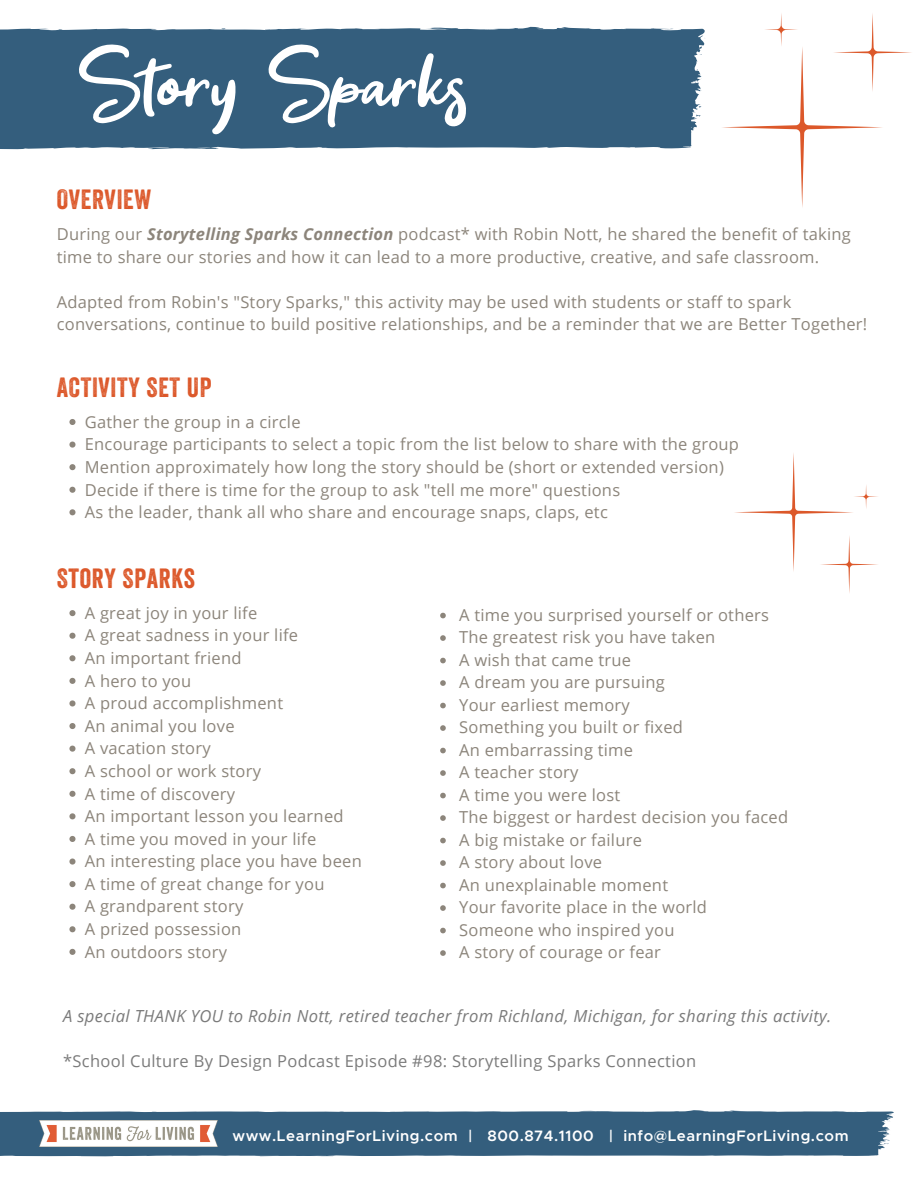
<style>
.page{position:relative;width:918px;height:1188px;background:#fff}
.page>*{position:absolute;margin:0;border:0;box-sizing:border-box;transform-origin:0 0}
.t1{font:104.25px "Get Show";color:#fff}
.t2{font:27px "Veneer";letter-spacing:.025em;color:#dc582a}
.t3{font:italic 16.65px "Open Sans";letter-spacing:.02em;color:#7b7b7b}
.t4{font:16.5px/22.6px "Open Sans";letter-spacing:.015em;color:#8c857b}
.t5{font:16.5px "Open Sans";letter-spacing:.02em;color:#7b7b7b}
.t6{font:600 15.15px "Metropolis";letter-spacing:.035em;color:#fff}
.s1{font-weight:700;font-style:italic}
</style>
<div class="page">
<svg style="left:69px;top:419px;width:7px;height:6px"></svg>
<svg style="left:69px;top:442px;width:7px;height:6px"></svg>
<svg style="left:69px;top:464px;width:7px;height:6px"></svg>
<svg style="left:69px;top:487px;width:7px;height:6px"></svg>
<svg style="left:69px;top:509px;width:7px;height:6px"></svg>
<svg style="left:69px;top:610px;width:7px;height:6px"></svg>
<svg style="left:69px;top:633px;width:7px;height:6px"></svg>
<svg style="left:69px;top:655px;width:7px;height:6px"></svg>
<svg style="left:69px;top:678px;width:7px;height:6px"></svg>
<svg style="left:69px;top:700px;width:7px;height:6px"></svg>
<svg style="left:69px;top:723px;width:7px;height:6px"></svg>
<svg style="left:69px;top:746px;width:7px;height:6px"></svg>
<svg style="left:69px;top:768px;width:7px;height:6px"></svg>
<svg style="left:69px;top:791px;width:7px;height:6px"></svg>
<svg style="left:69px;top:813px;width:7px;height:6px"></svg>
<svg style="left:69px;top:836px;width:7px;height:6px"></svg>
<svg style="left:69px;top:859px;width:7px;height:6px"></svg>
<svg style="left:69px;top:881px;width:7px;height:6px"></svg>
<svg style="left:69px;top:904px;width:7px;height:6px"></svg>
<svg style="left:69px;top:926px;width:7px;height:6px"></svg>
<svg style="left:69px;top:949px;width:7px;height:6px"></svg>
<svg style="left:0;top:1110px;width:894px;height:46px;background:#416885"></svg>
<div style="left:0;top:27px;width:705px;height:122px;background:#345e7d"></div>
<img style="left:39px;top:1121px;width:179px;height:25px">
<svg style="left:440px;top:613px;width:6px;height:5px"></svg>
<svg style="left:440px;top:635px;width:6px;height:6px"></svg>
<svg style="left:440px;top:658px;width:6px;height:5px"></svg>
<svg style="left:440px;top:680px;width:6px;height:6px"></svg>
<svg style="left:440px;top:703px;width:6px;height:5px"></svg>
<svg style="left:440px;top:725px;width:6px;height:6px"></svg>
<svg style="left:440px;top:748px;width:6px;height:5px"></svg>
<svg style="left:440px;top:770px;width:6px;height:6px"></svg>
<svg style="left:440px;top:793px;width:6px;height:5px"></svg>
<svg style="left:440px;top:815px;width:6px;height:6px"></svg>
<svg style="left:440px;top:838px;width:6px;height:5px"></svg>
<svg style="left:440px;top:860px;width:6px;height:6px"></svg>
<svg style="left:440px;top:883px;width:6px;height:5px"></svg>
<svg style="left:440px;top:905px;width:6px;height:6px"></svg>
<svg style="left:440px;top:928px;width:6px;height:5px"></svg>
<svg style="left:440px;top:950px;width:6px;height:6px"></svg>
<svg style="left:734px;top:453px;width:144px;height:140px"></svg>
<svg style="left:722px;top:13px;width:190px;height:194px"></svg>
<h1 class="t1" style="left:78px;top:40px;width:392px">Story Sparks</h1>
<h2 class="t2" style="left:57px;top:190px;width:96px">OVERVIEW</h2>
<p class="t4" style="left:57px;top:222px;width:796px">During our <span class="s1">Storytelling Sparks Connection</span> podcast* with Robin Nott, he shared the benefit of taking time to share our stories and how it can lead to a more productive, creative, and safe classroom.</p>
<p class="t4" style="left:57px;top:290px;width:812px">Adapted from Robin's "Story Sparks," this activity may be used with students or staff to spark conversations, continue to build positive relationships, and be a reminder that we are Better Together!</p>
<h2 class="t2" style="left:57px;top:377px;width:157px">ACTIVITY SET UP</h2>
<p class="t4" style="left:85px;top:410px;width:656px">Gather the group in a circle<br>Encourage participants to select a topic from the list below to share with the group Mention approximately how long the story should be (short or extended version)<br>Decide if there is time for the group to ask "tell me more" questions<br>As the leader, thank all who share and encourage snaps, claps, etc</p>
<h2 class="t2" style="left:57px;top:569px;width:140px">STORY SPARKS</h2>
<p class="t4" style="left:85px;top:601px;width:278px">A great joy in your life<br>A great sadness in your life<br>An important friend<br>A hero to you<br>A proud accomplishment<br>An animal you love<br>A vacation story<br>A school or work story<br>A time of discovery<br>An important lesson you learned<br>A time you moved in your life<br>An interesting place you have been<br>A time of great change for you<br>A grandparent story<br>A prized possession<br>An outdoors story</p>
<p class="t4" style="left:459px;top:603px;width:330px">A time you surprised yourself or others<br>The greatest risk you have taken<br>A wish that came true<br>A dream you are pursuing<br>Your earliest memory<br>Something you built or fixed<br>An embarrassing time<br>A teacher story<br>A time you were lost<br>The biggest or hardest decision you faced<br>A big mistake or failure<br>A story about love<br>An unexplainable moment<br>Your favorite place in the world<br>Someone who inspired you<br>A story of courage or fear</p>
<p class="t3" style="left:63px;top:1004px;width:770px">A special THANK YOU to Robin Nott, retired teacher from Richland, Michigan, for sharing this activity.</p>
<p class="t5" style="left:63px;top:1050px;width:635px">*School Culture By Design Podcast Episode #98: Storytelling Sparks Connection</p>
<p class="t6" style="left:233px;top:1129px;width:618px">www.LearningForLiving.com | 800.874.1100 | info@LearningForLiving.com</p>
</div>
